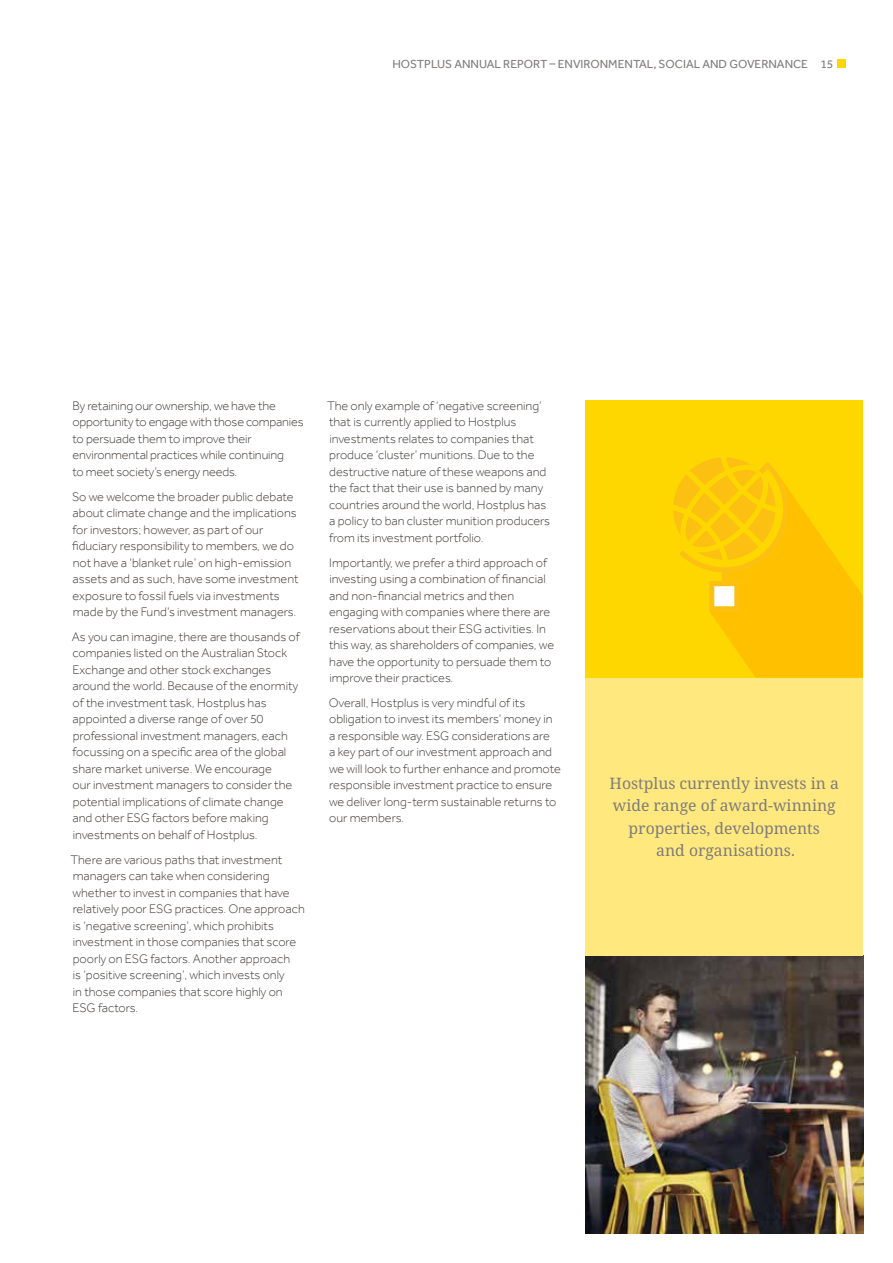
<style>
.page{position:relative;width:893px;height:1263px;background:#fff}
.page>*{position:absolute;margin:0;border:0;box-sizing:border-box;transform-origin:0 0}
.t1{font:15.75px/22.5px "Droid Serif Pro";color:#7f7c7a;text-align:center}
.t2{font:300 12.75px/16.5px "Effra";color:#413c38}
.t3{font:12px "Effra";color:#7f7c7a}
</style>
<div class="page">
<div style="left:585px;top:400px;width:278px;height:277px;background:#ffd700"></div>
<svg style="left:673px;top:457px;width:190px;height:220px"></svg>
<img style="left:585px;top:955px;width:278px;height:278px">
<div style="left:838px;top:60px;width:8px;height:8px;background:#ffd700"></div>
<div style="left:585px;top:678px;width:278px;height:277px;background:#ffe97f"></div>
<p class="t3" style="left:392px;top:57px;width:443px">HOSTPLUS ANNUAL REPORT – ENVI RONMENTAL, SOCIAL AND GOVERNANCE 15</p>
<p class="t2" style="left:72px;top:397px;width:233px">By retaining our ownership, we have the opportunity to engage with those companies to persuade them to improve their environmental practices while continuing<br>to meet society’s energy needs.</p>
<p class="t2" style="left:72px;top:488px;width:228px">So we welcome the broader public debate about climate change and the implications for investors; however, as part of our fiduciary responsibility to members, we do not have a ‘blanket rule’ on high-emission assets and as such, have some investment exposure to fossil fuels via investments made by the Fund’s investment managers.</p>
<p class="t2" style="left:72px;top:628px;width:230px">As you can imagine, there are thousands of companies listed on the Australian Stock Exchange and other stock exchanges around the world. Because of the enormity of the investment task, Hostplus has appointed a diverse range of over 50 professional investment managers, each focussing on a specific area of the global share market universe. We encourage<br>our investment managers to consider the potential implications of climate change and other ESG factors before making investments on behalf of Hostplus.</p>
<p class="t2" style="left:71px;top:851px;width:236px">There are various paths that investment managers can take when considering whether to invest in companies that have relatively poor ESG practices. One approach is ‘negative screening’, which prohibits investment in those companies that score poorly on ESG factors. Another approach<br>is ‘positive screening’, which invests only<br>in those companies that score highly on ESG factors.</p>
<p class="t2" style="left:327px;top:397px;width:224px">The only example of ‘negative screening’ that is currently applied to Hostplus investments relates to companies that produce ‘cluster’ munitions. Due to the destructive nature of these weapons and the fact that their use is banned by many countries around the world, Hostplus has a policy to ban cluster munition producers from its investment portfolio.</p>
<p class="t2" style="left:329px;top:554px;width:227px">Importantly, we prefer a third approach of investing using a combination of financial and non-financial metrics and then engaging with companies where there are reservations about their ESG activities. In this way, as shareholders of companies, we have the opportunity to persuade them to improve their practices.</p>
<p class="t2" style="left:329px;top:694px;width:233px">Overall, Hostplus is very mindful of its obligation to invest its members’ money in a responsible way. ESG considerations are<br>a key part of our investment approach and we will look to further enhance and promote responsible investment practice to ensure we deliver long-term sustainable returns to our members.</p>
<p class="t1" style="left:609px;top:771px;width:231px">Hostplus currently invests in a wide range of award-winning properties, developments<br>and organisations.</p>
</div>
